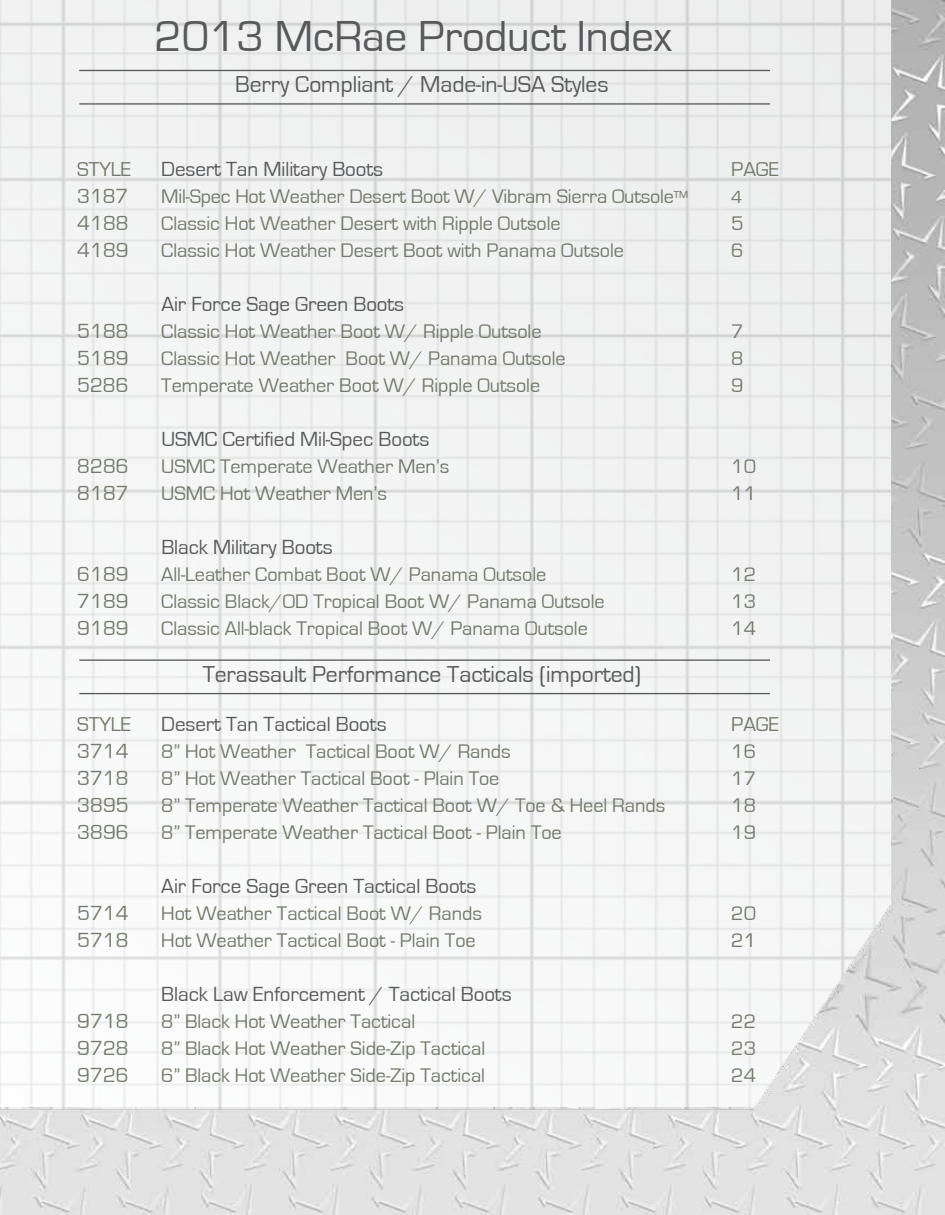
<style>
.page{position:relative;width:945px;height:1215px;background:#fff}
.page>*{position:absolute;margin:0;border:0;box-sizing:border-box;transform-origin:0 0}
.t1{font:44.7px "Eurostile";letter-spacing:-.005em;color:#58595b}
.t2{font:23.7px "Eurostile";letter-spacing:-.005em;color:#58595b}
.t3{font:21px "Eurostile";letter-spacing:-.005em;color:#58595b}
.t4{font:21px "Eurostile";letter-spacing:-.005em;color:#747a6d}
.t5{font:20.7px "Eurostile";letter-spacing:-.005em;color:#747a6d}
.t6{font:20.25px "Eurostile";letter-spacing:-.005em;color:#747a6d}
.t7{font:18px "Eurostile";color:#747a6d}
.s1{font-size:18px}
</style>
<div class="page">
<img style="left:0;top:0;width:945px;height:1215px">
<hr style="left:79px;top:70px;width:691px;height:1px;background:#58595b">
<hr style="left:79px;top:659px;width:691px;height:2px;background:#58595b">
<hr style="left:79px;top:103px;width:691px;height:2px;background:#58595b">
<hr style="left:79px;top:693px;width:691px;height:1px;background:#58595b">
<h1 class="t1" style="left:155px;top:12px;width:519px">2013 McRae Product Index</h1>
<p class="t2" style="left:235px;top:72px;width:375px">Berry Compliant / Made-in-USA Styles</p>
<p class="t5" style="left:77px;top:158px;width:55px">STYLE</p>
<p class="t3" style="left:161px;top:158px;width:223px">Desert Tan Military Boots</p>
<p class="t5" style="left:731px;top:158px;width:49px">PAGE</p>
<p class="t4" style="left:77px;top:185px;width:52px">3187</p>
<p class="t6" style="left:161px;top:186px;width:528px">Mil-Spec Hot Weather Desert Boot W/ Vibram Sierra Outsole<span class="s1">™</span></p>
<p class="t7" style="left:731px;top:187px;width:13px">4</p>
<p class="t4" style="left:77px;top:212px;width:53px">4188</p>
<p class="t6" style="left:161px;top:213px;width:401px">Classic Hot Weather Desert with Ripple Outsole</p>
<p class="t6" style="left:731px;top:213px;width:14px">5</p>
<p class="t4" style="left:77px;top:239px;width:53px">4189</p>
<p class="t6" style="left:161px;top:240px;width:464px">Classic Hot Weather Desert Boot with Panama Outsole</p>
<p class="t6" style="left:731px;top:240px;width:14px">6</p>
<p class="t3" style="left:161px;top:293px;width:244px">Air Force Sage Green Boots</p>
<p class="t4" style="left:77px;top:320px;width:53px">5188</p>
<p class="t6" style="left:161px;top:321px;width:382px">Classic Hot Weather Boot W/ Ripple Outsole</p>
<p class="t6" style="left:731px;top:321px;width:14px">7</p>
<p class="t4" style="left:77px;top:347px;width:53px">5189</p>
<p class="t6" style="left:161px;top:348px;width:406px">Classic Hot Weather Boot W/ Panama Outsole</p>
<p class="t6" style="left:731px;top:348px;width:14px">8</p>
<p class="t4" style="left:77px;top:374px;width:53px">5286</p>
<p class="t6" style="left:161px;top:375px;width:380px">Temperate Weather Boot W/ Ripple Outsole</p>
<p class="t6" style="left:731px;top:375px;width:14px">9</p>
<p class="t3" style="left:161px;top:428px;width:270px">USMC Certified Mil-Spec Boots</p>
<p class="t4" style="left:77px;top:455px;width:53px">8286</p>
<p class="t6" style="left:161px;top:456px;width:290px">USMC Temperate Weather Men’s</p>
<p class="t6" style="left:731px;top:456px;width:26px">10</p>
<p class="t4" style="left:77px;top:482px;width:53px">8187</p>
<p class="t6" style="left:161px;top:483px;width:227px">USMC Hot Weather Men’s</p>
<p class="t6" style="left:731px;top:483px;width:26px">11</p>
<p class="t3" style="left:161px;top:536px;width:173px">Black Military Boots</p>
<p class="t4" style="left:77px;top:563px;width:53px">6189</p>
<p class="t6" style="left:161px;top:564px;width:386px">All-Leather Combat Boot W/ Panama Outsole</p>
<p class="t6" style="left:731px;top:564px;width:26px">12</p>
<p class="t4" style="left:77px;top:590px;width:53px">7189</p>
<p class="t6" style="left:161px;top:591px;width:445px">Classic Black/OD Tropical Boot W/ Panama Outsole</p>
<p class="t6" style="left:731px;top:591px;width:26px">13</p>
<p class="t4" style="left:77px;top:617px;width:53px">9189</p>
<p class="t6" style="left:161px;top:618px;width:428px">Classic All-black Tropical Boot W/ Panama Outsole</p>
<p class="t6" style="left:731px;top:618px;width:26px">14</p>
<p class="t2" style="left:203px;top:661px;width:440px">Terassault Performance Tacticals (imported)</p>
<p class="t5" style="left:77px;top:713px;width:55px">STYLE</p>
<p class="t3" style="left:161px;top:713px;width:227px">Desert Tan Tactical Boots</p>
<p class="t5" style="left:731px;top:713px;width:49px">PAGE</p>
<p class="t4" style="left:77px;top:740px;width:53px">3714</p>
<p class="t6" style="left:161px;top:741px;width:351px">8” Hot Weather Tactical Boot W/ Rands</p>
<p class="t6" style="left:731px;top:741px;width:26px">16</p>
<p class="t4" style="left:77px;top:767px;width:53px">3718</p>
<p class="t6" style="left:161px;top:768px;width:340px">8” Hot Weather Tactical Boot - Plain Toe</p>
<p class="t6" style="left:731px;top:768px;width:26px">17</p>
<p class="t4" style="left:77px;top:794px;width:53px">3895</p>
<p class="t6" style="left:161px;top:795px;width:505px">8” Temperate Weather Tactical Boot W/ Toe &amp; Heel Rands</p>
<p class="t6" style="left:731px;top:795px;width:26px">18</p>
<p class="t4" style="left:77px;top:821px;width:53px">3896</p>
<p class="t6" style="left:161px;top:822px;width:402px">8” Temperate Weather Tactical Boot - Plain Toe</p>
<p class="t6" style="left:731px;top:822px;width:26px">19</p>
<p class="t3" style="left:161px;top:875px;width:317px">Air Force Sage Green Tactical Boots</p>
<p class="t4" style="left:77px;top:902px;width:53px">5714</p>
<p class="t6" style="left:161px;top:903px;width:322px">Hot Weather Tactical Boot W/ Rands</p>
<p class="t6" style="left:731px;top:903px;width:26px">20</p>
<p class="t4" style="left:77px;top:929px;width:53px">5718</p>
<p class="t6" style="left:161px;top:930px;width:316px">Hot Weather Tactical Boot - Plain Toe</p>
<p class="t6" style="left:731px;top:930px;width:26px">21</p>
<p class="t3" style="left:161px;top:983px;width:352px">Black Law Enforcement / Tactical Boots</p>
<p class="t4" style="left:77px;top:1010px;width:53px">9718</p>
<p class="t6" style="left:161px;top:1011px;width:255px">8” Black Hot Weather Tactical</p>
<p class="t6" style="left:731px;top:1011px;width:26px">22</p>
<p class="t4" style="left:77px;top:1037px;width:53px">9728</p>
<p class="t6" style="left:161px;top:1038px;width:325px">8” Black Hot Weather Side-Zip Tactical</p>
<p class="t6" style="left:731px;top:1038px;width:26px">23</p>
<p class="t4" style="left:77px;top:1064px;width:53px">9726</p>
<p class="t6" style="left:161px;top:1065px;width:325px">6” Black Hot Weather Side-Zip Tactical</p>
<p class="t6" style="left:731px;top:1065px;width:26px">24</p>
</div>
